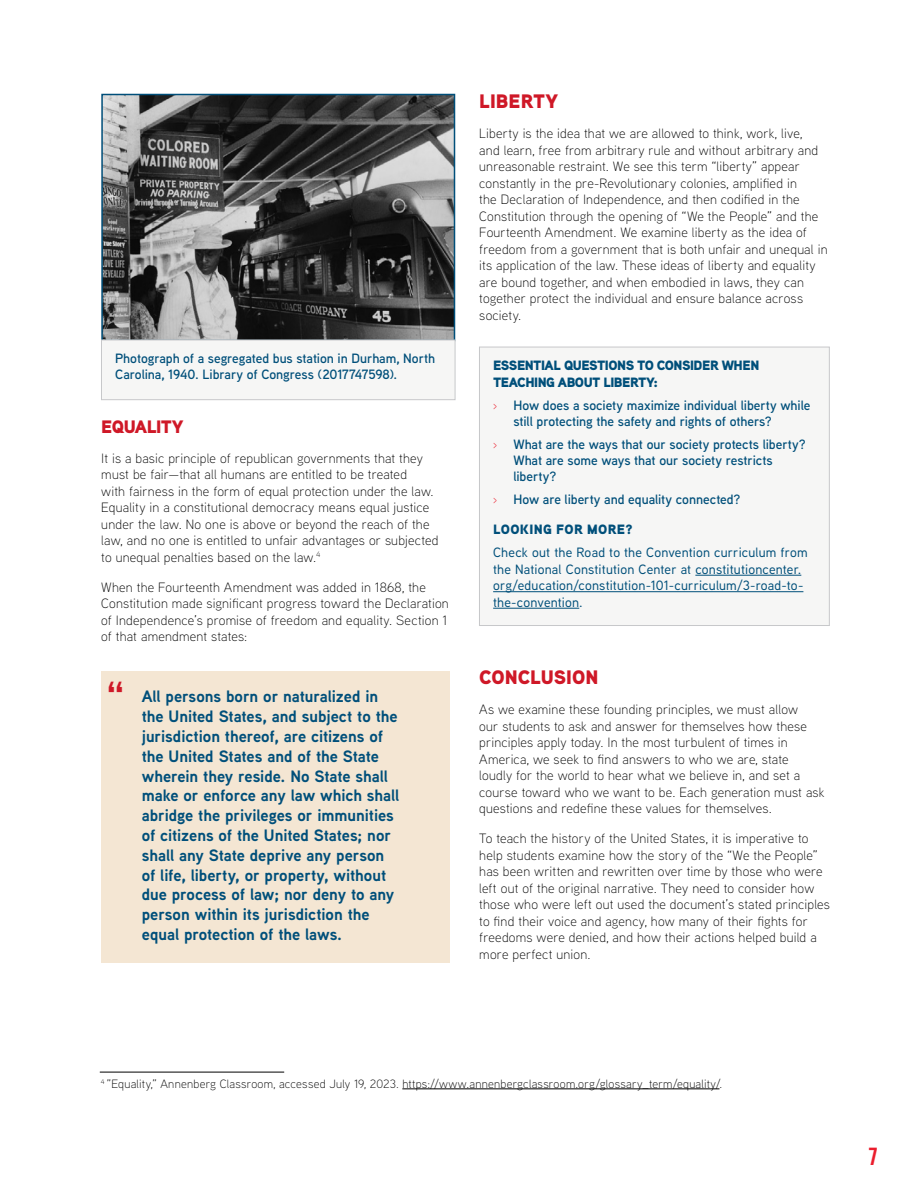
<style>
.page{position:relative;width:918px;height:1188px;background:#fff}
.page>*{position:absolute;margin:0;border:0;box-sizing:border-box;transform-origin:0 0}
.t1{font:700 36px "Trade Gothic LT Std";color:#cf1827}
.t2{font:24px "Trade Gothic LT Std Bd Cn 20";color:#eb1d2d}
.t3{font:900 19.5px "Aaux Next";color:#cf1827}
.t4{font:900 18px "Aaux Next";letter-spacing:-.035em;color:#cf1827}
.t5{font:700 16.5px/19.8px "Aaux Next";letter-spacing:-.005em;color:#004f7a}
.t6{font:300 13.5px/16.5px "Aaux Next";letter-spacing:.015em;color:#000}
.t7{font:600 13.5px/16.2px "Aaux Next";letter-spacing:-.005em;color:#004f7a}
.t8{font:500 13.5px/16.5px "Aaux Next";letter-spacing:.015em;color:#004f7a}
.t9{font:900 13.5px/16.5px "Aaux Next";letter-spacing:-.035em;color:#004f7a}
.t10{font:900 13.5px "Aaux Next";letter-spacing:.025em;color:#004f7a}
.t11{font:300 12px "Aaux Next";letter-spacing:.02em;color:#000}
.s1{font-weight:300;color:#eb1d2d}
</style>
<div class="page">
<div style="left:479px;top:347px;width:350px;height:279px;background:#f6f6f5"></div>
<hr style="left:695px;top:575px;width:106px;height:1px;background:#004f7a">
<hr style="left:493px;top:591px;width:310px;height:1px;background:#004f7a">
<hr style="left:493px;top:608px;width:86px;height:1px;background:#004f7a">
<div style="left:479px;top:347px;width:351px;height:279px;border:1px solid #c7c8ca"></div>
<div style="left:101px;top:671px;width:348px;height:291px;background:#f4e6d3"></div>
<img style="left:104px;top:97px;width:348px;height:241px">
<div style="left:101px;top:94px;width:354px;height:247px;border:2px solid #004f7a"></div>
<div style="left:101px;top:340px;width:354px;height:60px;background:#f6f6f5"></div>
<div style="left:101px;top:340px;width:354px;height:60px;border:1px solid #c7c8ca"></div>
<hr style="left:402px;top:1089px;width:317px;height:1px;background:#000">
<hr style="left:100px;top:1072px;width:184px;height:1px;background:#000">
<p class="t7" style="left:115px;top:350px;width:321px">Photograph of a segregated bus station in Durham, North<br>Carolina, 1940. Library of Congress (2017747598).</p>
<h3 class="t4" style="left:101px;top:413px;width:84px">EQUALITY</h3>
<p class="t6" style="left:101px;top:449px;width:339px">It is a basic principle of republican governments that they must be fair—that all humans are entitled to be treated<br>with fairness in the form of equal protection under the law.<br>Equality in a constitutional democracy means equal justice under the law. No one is above or beyond the reach of the law, and no one is entitled to unfair advantages or subjected to unequal penalties based on the law.<sup>4</sup></p>
<p class="t6" style="left:101px;top:578px;width:349px">When the Fourteenth Amendment was added in 1868, the Constitution made significant progress toward the Declaration of Independence’s promise of freedom and equality. Section 1 of that amendment states:</p>
<h1 class="t1" style="left:108px;top:673px;width:17px">“</h1>
<p class="t5" style="left:142px;top:686px;width:259px">All persons born or naturalized in the United States, and subject to the jurisdiction thereof, are citizens of the United States and of the State wherein they reside. No State shall make or enforce any law which shall abridge the privileges or immunities of citizens of the United States; nor shall any State deprive any person of life, liberty, or property, without due process of law; nor deny to any person within its jurisdiction the equal protection of the laws.</p>
<h3 class="t3" style="left:479px;top:87px;width:81px">LIBERTY</h3>
<p class="t6" style="left:479px;top:125px;width:350px">Liberty is the idea that we are allowed to think, work, live,<br>and learn, free from arbitrary rule and without arbitrary and unreasonable restraint. We see this term “liberty” appear constantly in the pre-Revolutionary colonies, amplified in<br>the Declaration of Independence, and then codified in the Constitution through the opening of “We the People” and the Fourteenth Amendment. We examine liberty as the idea of freedom from a government that is both unfair and unequal in its application of the law. These ideas of liberty and equality are bound together, and when embodied in laws, they can together protect the individual and ensure balance across society.</p>
<p class="t9" style="left:493px;top:357px;width:268px">ESSENTIAL QUESTIONS TO CONSIDER WHEN<br>TEACHING ABOUT LIBERTY:</p>
<p class="t7" style="left:513px;top:396px;width:298px;text-indent:-20px"><span class="s1">›</span> How does a society maximize individual liberty while still protecting the safety and rights of others?</p>
<p class="t7" style="left:513px;top:436px;width:294px;text-indent:-20px"><span class="s1">›</span> What are the ways that our society protects liberty?<br>What are some ways that our society restricts liberty?</p>
<p class="t7" style="left:493px;top:491px;width:249px"><span class="s1">›</span> How are liberty and equality connected?</p>
<p class="t10" style="left:493px;top:520px;width:141px">LOOKING FOR MORE?</p>
<p class="t8" style="left:493px;top:544px;width:316px">Check out the Road to the Convention curriculum from the National Constitution Center at constitutioncenter. org/education/constitution-101-curriculum/3-road-to&shy;the-convention.</p>
<h3 class="t3" style="left:479px;top:663px;width:121px">CONCLUSION</h3>
<p class="t6" style="left:479px;top:701px;width:347px">As we examine these founding principles, we must allow<br>our students to ask and answer for themselves how these principles apply today. In the most turbulent of times in America, we seek to find answers to who we are, state loudly for the world to hear what we believe in, and set a course toward who we want to be. Each generation must ask questions and redefine these values for themselves.</p>
<p class="t6" style="left:479px;top:830px;width:352px">To teach the history of the United States, it is imperative to help students examine how the story of the “We the People” has been written and rewritten over time by those who were left out of the original narrative. They need to consider how those who were left out used the document’s stated principles to find their voice and agency, how many of their fights for freedoms were denied, and how their actions helped build a more perfect union.</p>
<p class="t11" style="left:101px;top:1076px;width:623px"><sup>4</sup> ”Equality,” Annenberg Classroom, accessed July 19, 2023. https://www.annenbergclassroom.org/glossary_term/equality/.</p>
<h2 class="t2" style="left:868px;top:1142px;width:12px">7</h2>
</div>
